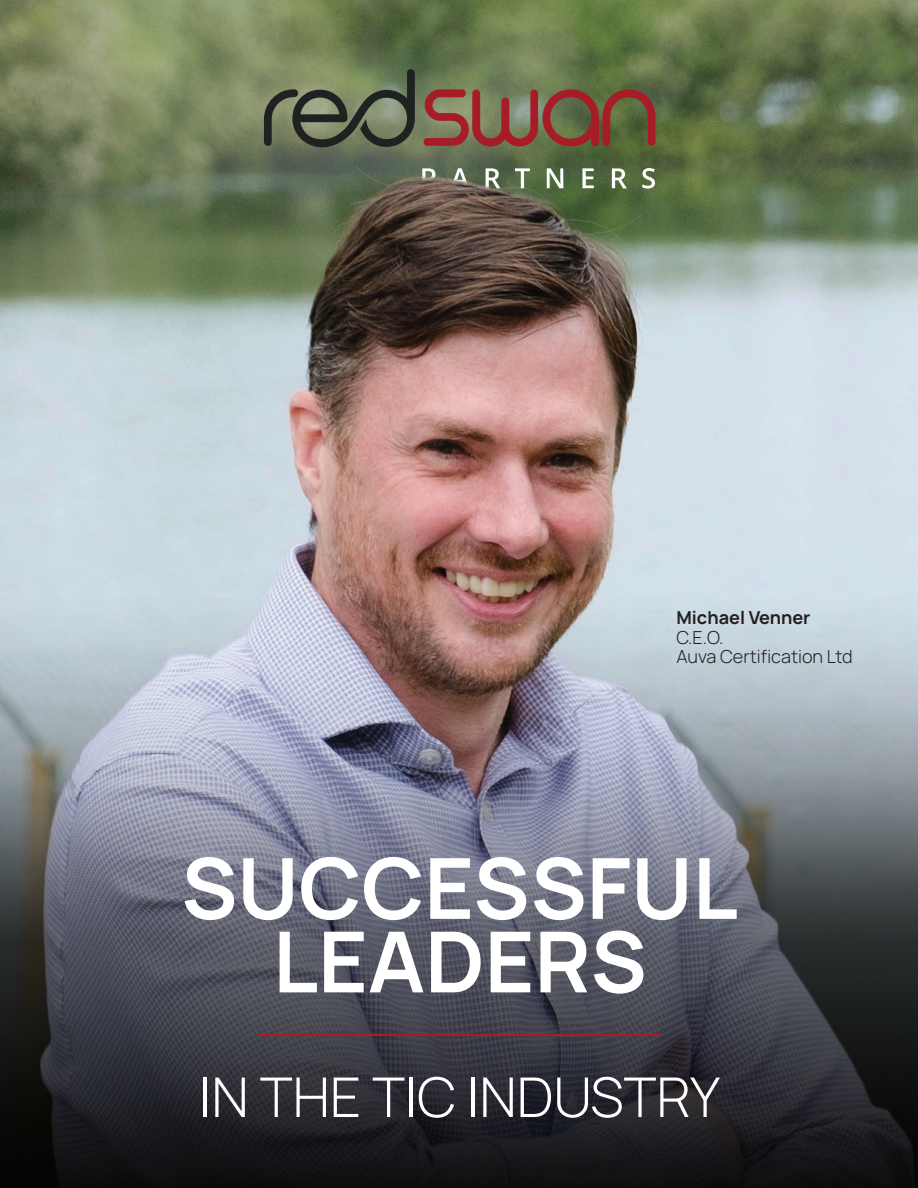
<style>
.page{position:relative;width:918px;height:1188px;background:#fff}
.page>*{position:absolute;margin:0;border:0;box-sizing:border-box;transform-origin:0 0}
.t1{font:700 84.3px/73.5px "Manrope";color:#fff;text-align:center}
.t2{font:300 54.75px "Manrope";color:#fff}
.t3{font:300 17.85px/19.5px "Manrope";color:#231f20}
.t4{font:700 17.85px "Manrope";color:#231f20}
</style>
<div class="page">
<img style="left:0;top:0;width:918px;height:1188px">
<svg style="left:422px;top:168px;width:14px;height:20px"></svg>
<svg style="left:451px;top:168px;width:18px;height:20px"></svg>
<svg style="left:486px;top:168px;width:14px;height:20px"></svg>
<svg style="left:515px;top:168px;width:15px;height:20px"></svg>
<svg style="left:547px;top:168px;width:16px;height:20px"></svg>
<svg style="left:582px;top:168px;width:12px;height:20px"></svg>
<svg style="left:612px;top:168px;width:15px;height:20px"></svg>
<svg style="left:642px;top:168px;width:13px;height:21px"></svg>
<svg style="left:424px;top:89px;width:232px;height:58px;background:#805944"></svg>
<svg style="left:264px;top:69px;width:151px;height:84px;background:#646d53"></svg>
<hr style="left:259px;top:1034px;width:402px;height:2px;background:#a61d28">
<p class="t4" style="left:676px;top:606px;width:136px">Michael Venner</p>
<p class="t3" style="left:676px;top:628px;width:178px">C.E.O.<br>Auva Certification Ltd</p>
<h1 class="t1" style="left:181px;top:852px;width:558px">SUCCESSFUL<br>LEADERS</h1>
<h2 class="t2" style="left:199px;top:1065px;width:522px">IN THE TIC INDUSTRY</h2>
</div>
